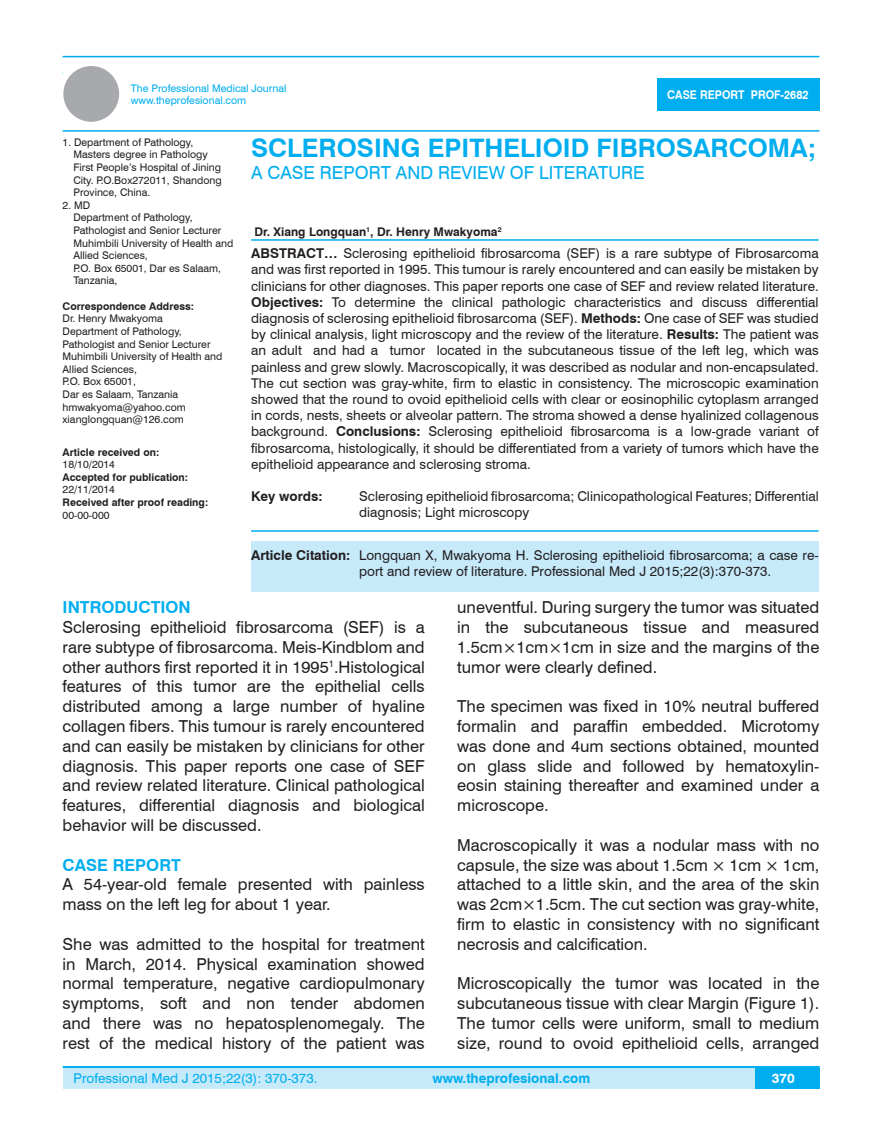
<style>
.page{position:relative;width:882px;height:1145px;background:#fff}
.page>*{position:absolute;margin:0;border:0;box-sizing:border-box;transform-origin:0 0}
.t1{font:700 25.5px "Swiss 721 BT";color:#00aeef}
.t2{font:18px "Swiss 721 BT";color:#00aeef}
.t3{font:16.5px/19.8px "Swiss 721 BT";color:#231f20;text-align:justify}
.t4{font:700 16.5px "Swiss 721 BT";color:#00aeef}
.t5{font:13.5px/16.2px "Swiss 721 BT";color:#231f20}
.t6{font:13.5px "Swiss 721 BT";color:#00aeef}
.t7{font:700 13.5px "Swiss 721 BT";color:#00aeef}
.t8{font:700 13.5px "Swiss 721 BT";color:#231f20}
.t9{font:700 13.5px "Swiss 721 BT";color:#fff}
.t10{font:700 12px "Swiss 721 BT";color:#231f20}
.t11{font:700 12px "Swiss 721 BT";color:#fff;scale:.9 1}
.t12{font:10.5px/12.6px "Swiss 721 BT";color:#231f20}
.t13{font:700 10.5px "Swiss 721 BT";color:#231f20}
.t14{font:10.5px "Swiss 721 BT";color:#00aeef}
.s1{font-weight:700}
</style>
<div class="page">
<div style="left:63px;top:1067px;width:756px;height:21px;background:#c6eafa"></div>
<hr style="left:63px;top:1066px;width:756px;height:2px;background:#00aeef">
<div style="left:754px;top:1068px;width:65px;height:20px;background:#00aeef"></div>
<hr style="left:63px;top:56px;width:756px;height:1px;background:#00aeef">
<hr style="left:63px;top:130px;width:756px;height:2px;background:#00aeef">
<div style="left:63px;top:66px;width:56px;height:56px;background:#a8a9ad;border-radius:50%"></div>
<div style="left:657px;top:78px;width:162px;height:33px;background:#00aeef"></div>
<hr style="left:251px;top:239px;width:567px;height:2px;background:#00aeef">
<hr style="left:251px;top:530px;width:567px;height:2px;background:#00aeef">
<div style="left:251px;top:541px;width:567px;height:51px;background:#c6eafa"></div>
<p class="t14" style="left:131px;top:81px;width:157px">The Professional Medical Journal</p>
<p class="t14" style="left:131px;top:93px;width:117px">www.theprofesional.com</p>
<p class="t1" style="left:251px;top:130px;width:566px">SCLEROSING EPITHELIOID FIBROSARCOMA;</p>
<p class="t2" style="left:251px;top:160px;width:395px">A CASE REPORT AND REVIEW OF LITERATURE</p>
<p class="t11" style="left:667px;top:87px;width:159px">CASE REPORT PROF-2682</p>
<p class="t12" style="left:63px;top:135px;width:132px">1. Department of Pathology,</p>
<p class="t12" style="left:73px;top:148px;width:136px">Masters degree in Pathology</p>
<p class="t12" style="left:73px;top:161px;width:150px;text-align:justify">First People’s Hospital of Jining City. P.O.Box272011, Shandong Province, China.</p>
<p class="t12" style="left:63px;top:198px;width:29px">2. MD</p>
<p class="t12" style="left:73px;top:211px;width:121px">Department of Pathology,</p>
<p class="t12" style="left:73px;top:224px;width:149px">Pathologist and Senior Lecturer</p>
<p class="t12" style="left:73px;top:236px;width:161px">Muhimbili University of Health and<br>Allied Sciences,</p>
<p class="t12" style="left:73px;top:261px;width:149px">P.O. Box 65001, Dar es Salaam,<br>Tanzania,</p>
<p class="t13" style="left:63px;top:299px;width:133px">Correspondence Address:</p>
<p class="t12" style="left:63px;top:312px;width:102px">Dr. Henry Mwakyoma</p>
<p class="t12" style="left:63px;top:324px;width:121px">Department of Pathology,</p>
<p class="t12" style="left:63px;top:337px;width:149px">Pathologist and Senior Lecturer</p>
<p class="t12" style="left:63px;top:350px;width:161px">Muhimbili University of Health and<br>Allied Sciences,</p>
<p class="t12" style="left:63px;top:375px;width:75px">P.O. Box 65001,</p>
<p class="t12" style="left:63px;top:387px;width:117px">Dar es Salaam, Tanzania</p>
<p class="t12" style="left:63px;top:400px;width:125px">hmwakyoma@yahoo.com</p>
<p class="t12" style="left:63px;top:413px;width:123px">xianglongquan@126.com</p>
<p class="t13" style="left:63px;top:444px;width:98px">Article received on:</p>
<p class="t12" style="left:63px;top:458px;width:54px">18/10/2014</p>
<p class="t13" style="left:63px;top:470px;width:127px">Accepted for publication:</p>
<p class="t12" style="left:63px;top:483px;width:54px">22/11/2014</p>
<p class="t13" style="left:63px;top:495px;width:147px">Received after proof reading:</p>
<p class="t12" style="left:63px;top:508px;width:48px">00-00-000</p>
<p class="t10" style="left:254px;top:224px;width:248px">Dr. Xiang Longquan<sup>1</sup>, Dr. Henry Mwakyoma<sup>2</sup></p>
<p class="t5" style="left:251px;top:245px;width:569px;text-align:justify"><span class="s1">ABSTRACT…</span> Sclerosing epithelioid fibrosarcoma (SEF) is a rare subtype of Fibrosarcoma and was first reported in 1995. This tumour is rarely encountered and can easily be mistaken by clinicians for other diagnoses. This paper reports one case of SEF and review related literature.<br><span class="s1">Objectives:</span> To determine the clinical pathologic characteristics and discuss differential diagnosis of sclerosing epithelioid fibrosarcoma (SEF). <span class="s1">Methods:</span> One case of SEF was studied by clinical analysis, light microscopy and the review of the literature. <span class="s1">Results:</span> The patient was an adult and had a tumor located in the subcutaneous tissue of the left leg, which was painless and grew slowly. Macroscopically, it was described as nodular and non-encapsulated.<br>The cut section was gray-white, firm to elastic in consistency. The microscopic examination showed that the round to ovoid epithelioid cells with clear or eosinophilic cytoplasm arranged in cords, nests, sheets or alveolar pattern. The stroma showed a dense hyalinized collagenous background. <span class="s1">Conclusions:</span> Sclerosing epithelioid fibrosarcoma is a low-grade variant of fibrosarcoma, histologically, it should be differentiated from a variety of tumors which have the epithelioid appearance and sclerosing stroma.</p>
<p class="t8" style="left:251px;top:487px;width:73px">Key words:</p>
<p class="t5" style="left:359px;top:488px;width:460px">Sclerosing epithelioid fibrosarcoma; Clinicopathological Features; Differential diagnosis; Light microscopy</p>
<p class="t5" style="left:359px;top:547px;width:460px;text-indent:-108px"><span class="s1">Article Citation:</span> Longquan X, Mwakyoma H. Sclerosing epithelioid fibrosarcoma; a case re&shy;port and review of literature. Professional Med J 2015;22(3):370-373.</p>
<p class="t4" style="left:63px;top:596px;width:130px">INTRODUCTION</p>
<p class="t3" style="left:63px;top:616px;width:363px">Sclerosing epithelioid fibrosarcoma (SEF) is a rare subtype of fibrosarcoma. Meis-Kindblom and other authors first reported it in 1995<sup>1</sup>.Histological features of this tumor are the epithelial cells distributed among a large number of hyaline collagen fibers. This tumour is rarely encountered and can easily be mistaken by clinicians for other diagnosis. This paper reports one case of SEF and review related literature. Clinical pathological features, differential diagnosis and biological behavior will be discussed.</p>
<p class="t4" style="left:63px;top:853px;width:120px">CASE REPORT</p>
<p class="t3" style="left:63px;top:874px;width:363px">A 54-year-old female presented with painless mass on the left leg for about 1 year.</p>
<p class="t3" style="left:63px;top:933px;width:363px">She was admitted to the hospital for treatment in March, 2014. Physical examination showed normal temperature, negative cardiopulmonary symptoms, soft and non tender abdomen and there was no hepatosplenomegaly. The rest of the medical history of the patient was</p>
<p class="t3" style="left:457px;top:597px;width:363px">uneventful. During surgery the tumor was situated in the subcutaneous tissue and measured 1.5cm×1cm×1cm in size and the margins of the tumor were clearly defined.</p>
<p class="t3" style="left:457px;top:696px;width:363px">The specimen was fixed in 10% neutral buffered formalin and paraffin embedded. Microtomy was done and 4um sections obtained, mounted on glass slide and followed by hematoxylin&shy;eosin staining thereafter and examined under a microscope.</p>
<p class="t3" style="left:457px;top:834px;width:363px">Macroscopically it was a nodular mass with no capsule, the size was about 1.5cm × 1cm × 1cm, attached to a little skin, and the area of the skin was 2cm×1.5cm. The cut section was gray-white, firm to elastic in consistency with no significant necrosis and calcification.</p>
<p class="t3" style="left:457px;top:973px;width:363px">Microscopically the tumor was located in the subcutaneous tissue with clear Margin (Figure 1).<br>The tumor cells were uniform, small to medium size, round to ovoid epithelioid cells, arranged</p>
<p class="t6" style="left:74px;top:1069px;width:245px">Professional Med J 2015;22(3): 370-373.</p>
<p class="t7" style="left:432px;top:1069px;width:159px">www.theprofesional.com</p>
<p class="t9" style="left:771px;top:1068px;width:24px">370</p>
</div>
